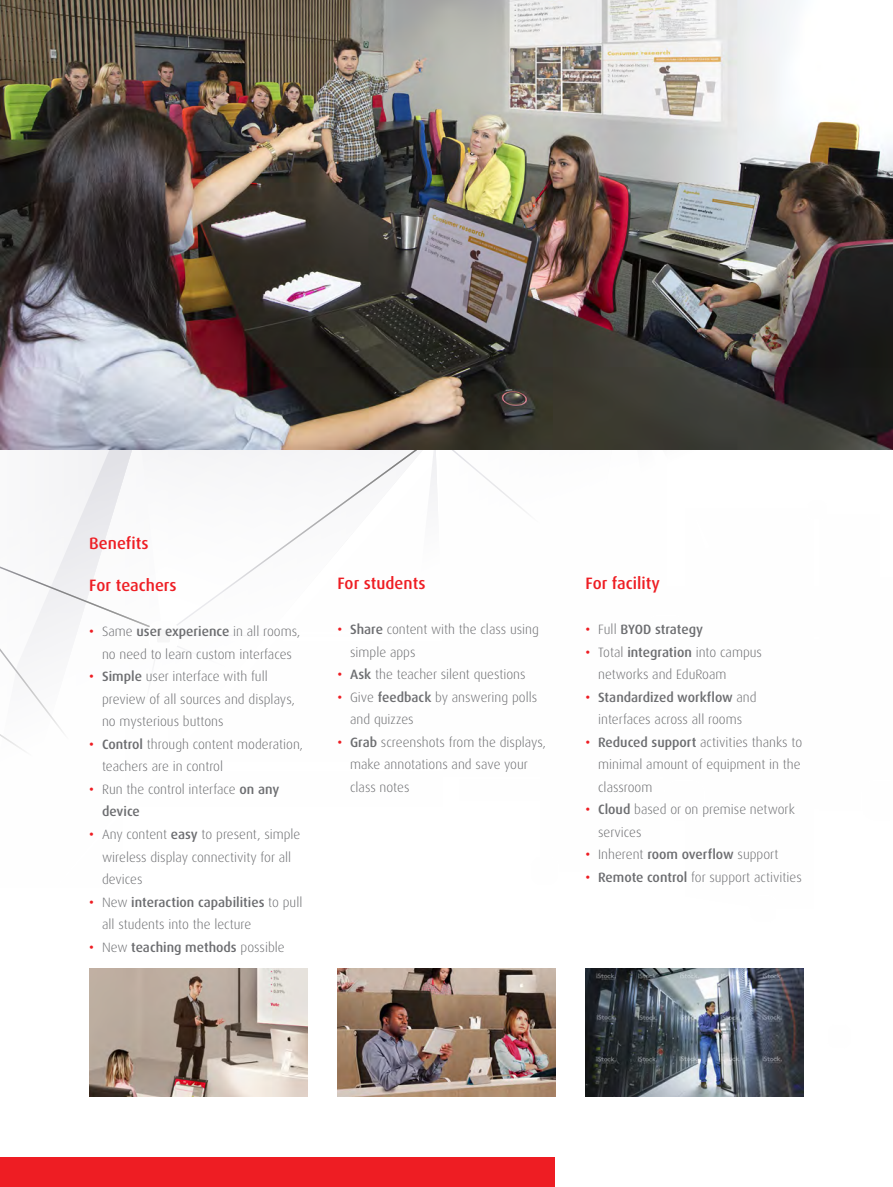
<style>
.page{position:relative;width:893px;height:1187px;background:#fff}
.page>*{position:absolute;margin:0;border:0;box-sizing:border-box;transform-origin:0 0}
.Dax_Light_9pt{font:500 16.5px "Dax Pro";color:#ee1d23}
.Dax_Light_9pt-2{font:300 13.5px/22.5px "Dax Pro";color:#6c6d70}
.Dax_Light_9pt-3{font:500 13.5px "Dax Pro";color:#6c6d70}
.s1{font-weight:500;color:#ee1d23}
.s2{font-weight:500}
.s3{color:#ee1d23}
.s4{font-weight:300}
</style>
<div class="page">
<div style="left:0;top:1157px;width:555px;height:29px;background:#ee1d23"></div>
<svg style="left:0;top:450px;width:527px;height:301px"></svg>
<img style="left:89px;top:968px;width:219px;height:128px">
<img style="left:337px;top:968px;width:219px;height:128px">
<img style="left:585px;top:968px;width:219px;height:128px">
<img style="left:0;top:0;width:893px;height:450px">
<p class="Dax_Light_9pt" style="left:89px;top:532px;width:61px">Benefits</p>
<p class="Dax_Light_9pt" style="left:89px;top:575px;width:89px">For teachers</p>
<p class="Dax_Light_9pt-2" style="left:89px;top:620px;width:212px;text-align:center"><span class="s1">•</span> Same <span class="s2">user experience</span> in all rooms, no need to learn custom interfaces</p>
<p class="Dax_Light_9pt-2" style="left:102px;top:665px;width:194px;text-indent:-13px"><span class="s1">•</span> <span class="s2">Simple</span> user interface with full preview of all sources and displays, no mysterious buttons</p>
<p class="Dax_Light_9pt-2" style="left:102px;top:733px;width:203px;text-indent:-13px"><span class="s1">•</span> <span class="s2">Control</span> through content moderation, teachers are in control</p>
<p class="Dax_Light_9pt-2" style="left:102px;top:778px;width:179px;text-indent:-13px"><span class="s1">•</span> Run the control interface <span class="s2">on any device</span></p>
<p class="Dax_Light_9pt-2" style="left:102px;top:823px;width:200px;text-indent:-13px"><span class="s1">•</span> Any content <span class="s2">easy</span> to present, simple wireless display connectivity for all devices</p>
<p class="Dax_Light_9pt-2" style="left:102px;top:890px;width:202px;text-indent:-13px"><span class="s1">•</span> New <span class="s2">interaction capabilities</span> to pull all students into the lecture</p>
<p class="Dax_Light_9pt-3" style="left:89px;top:938px;width:197px"><span class="s3">•</span> <span class="s4">New</span> teaching methods <span class="s4">possible</span></p>
<p class="Dax_Light_9pt" style="left:337px;top:572px;width:90px">For students</p>
<p class="Dax_Light_9pt-2" style="left:350px;top:618px;width:190px;text-indent:-13px"><span class="s1">•</span> <span class="s2">Share</span> content with the class using simple apps</p>
<p class="Dax_Light_9pt-2" style="left:337px;top:663px;width:190px"><span class="s1">•</span> <span class="s2">Ask</span> the teacher silent questions</p>
<p class="Dax_Light_9pt-2" style="left:350px;top:685px;width:189px;text-indent:-13px"><span class="s1">•</span> Give <span class="s2">feedback</span> by answering polls and quizzes</p>
<p class="Dax_Light_9pt-2" style="left:350px;top:730px;width:197px;text-indent:-13px"><span class="s1">•</span> <span class="s2">Grab</span> screenshots from the displays, make annotations and save your class notes</p>
<p class="Dax_Light_9pt" style="left:585px;top:572px;width:76px">For facility</p>
<p class="Dax_Light_9pt-3" style="left:585px;top:620px;width:119px"><span class="s3">•</span> <span class="s4">Full</span> BYOD strategy</p>
<p class="Dax_Light_9pt-2" style="left:598px;top:640px;width:165px;text-indent:-13px"><span class="s1">•</span> Total <span class="s2">integration</span> into campus networks and EduRoam</p>
<p class="Dax_Light_9pt-2" style="left:585px;top:685px;width:173px;text-align:center"><span class="s1">•</span> <span class="s2">Standardized workflow</span> and interfaces across all rooms</p>
<p class="Dax_Light_9pt-2" style="left:598px;top:730px;width:205px;text-align:justify;text-indent:-13px"><span class="s1">•</span> <span class="s2">Reduced support</span> activities thanks to minimal amount of equipment in the classroom</p>
<p class="Dax_Light_9pt-2" style="left:598px;top:798px;width:198px;text-indent:-13px"><span class="s1">•</span> <span class="s2">Cloud</span> based or on premise network services</p>
<p class="Dax_Light_9pt-2" style="left:585px;top:843px;width:195px"><span class="s1">•</span> Inherent <span class="s2">room overflow</span> support</p>
<p class="Dax_Light_9pt-2" style="left:585px;top:865px;width:218px"><span class="s1">•</span> <span class="s2">Remote control</span> for support activities</p>
</div>
